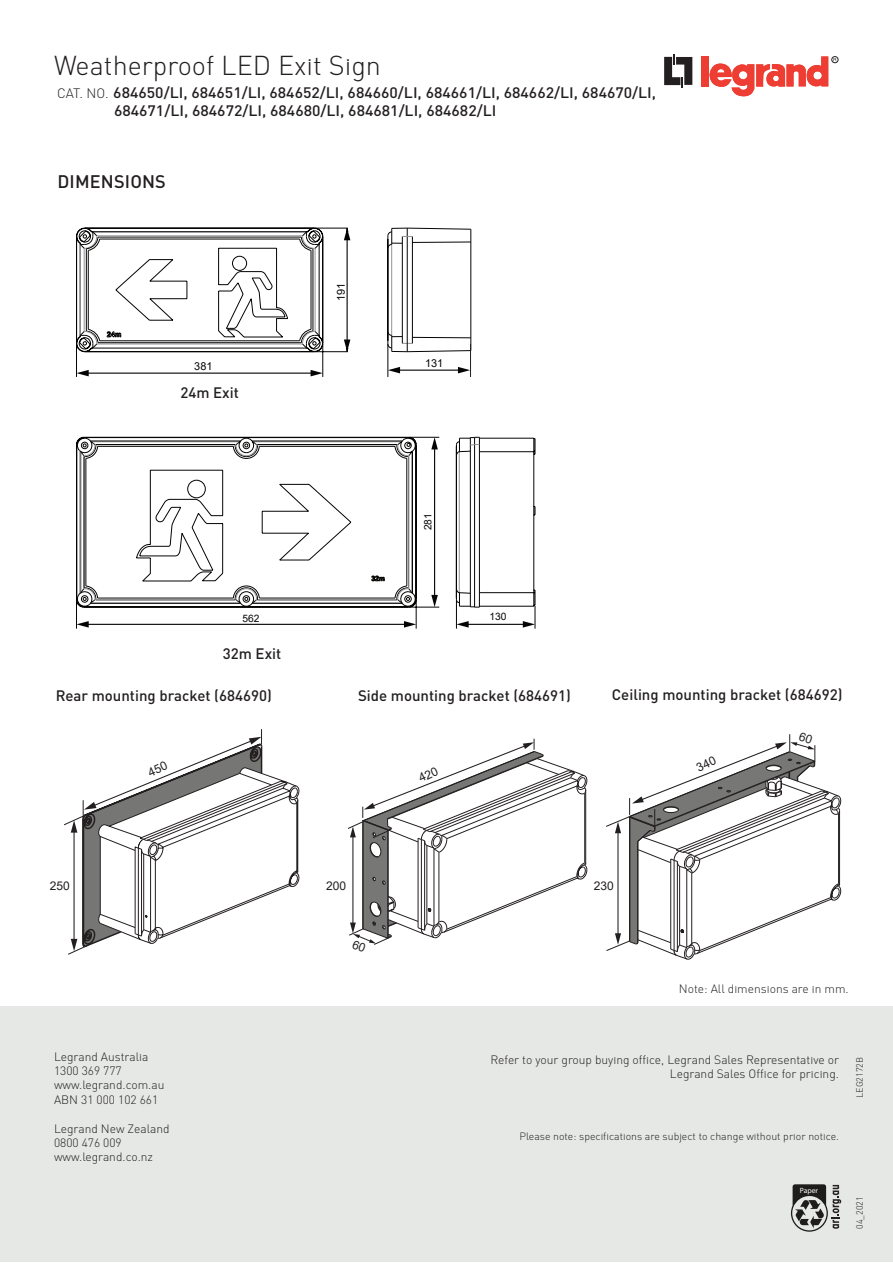
<style>
.page{position:relative;width:893px;height:1263px;background:#fff}
.page>*{position:absolute;margin:0;border:0;box-sizing:border-box;transform-origin:0 0}
.t1{font:300 27px "DIN Pro";color:#231f20}
.t2{font:500 18px "DIN Pro";letter-spacing:.01em;color:#231f20}
.t3{font:500 15px/18px "DIN Pro";color:#231f20;scale:1.05 1}
.t4{font:500 15px "DIN Pro";color:#231f20}
.t5{font:300 12px/14.4px "DIN Pro";color:#231f20}
.t6{font:12px "Arial";color:#231f20}
.t7{font:10.95px "Arial";color:#040503}
.t8{font:300 10.5px "DIN Pro";color:#231f20}
.t9{font:10.2px "Arial";color:#040503}
.t10{font:300 9px "DIN Pro";color:#231f20}
.t11{font:600 condensed 7.65px "ITC Avant Garde Std";color:#fff}
.s1{font-weight:300;font-size:13.5px}
</style>
<div class="page">
<div style="left:0;top:1006px;width:893px;height:255px;background:#e5e8e5"></div>
<svg style="left:791px;top:1184px;width:50px;height:48px"></svg>
<svg style="left:664px;top:54px;width:29px;height:34px"></svg>
<div style="left:702px;top:56px;width:7px;height:30px;background:#ee3e34"></div>
<svg style="left:709px;top:56px;width:129px;height:41px"></svg>
<svg style="left:76px;top:227px;width:396px;height:150px"></svg>
<hr style="left:388px;top:344px;width:1px;height:33px;background:#040503">
<svg style="left:417px;top:437px;width:119px;height:170px"></svg>
<hr style="left:479px;top:437px;width:1px;height:170px;background:#040503">
<svg style="left:471px;top:436px;width:9px;height:166px"></svg>
<svg style="left:80px;top:436px;width:391px;height:168px"></svg>
<hr style="left:409px;top:607px;width:30px;height:1px;background:#040503">
<hr style="left:409px;top:437px;width:30px;height:1px;background:#040503">
<svg style="left:76px;top:442px;width:341px;height:187px"></svg>
<hr style="left:434px;top:447px;width:1px;height:150px;background:#040503">
<svg style="left:431px;top:595px;width:7px;height:12px"></svg>
<svg style="left:431px;top:437px;width:7px;height:12px"></svg>
<hr style="left:466px;top:624px;width:59px;height:1px;background:#040503">
<svg style="left:456px;top:593px;width:23px;height:36px"></svg>
<svg style="left:523px;top:606px;width:13px;height:23px"></svg>
<hr style="left:470px;top:344px;width:1px;height:33px;background:#231f20">
<svg style="left:64px;top:729px;width:235px;height:226px"></svg>
<svg style="left:348px;top:739px;width:239px;height:206px"></svg>
<svg style="left:606px;top:734px;width:235px;height:225px"></svg>
<h1 class="t1" style="left:54px;top:48px;width:328px">Weatherproof LED Exit Sign</h1>
<p class="t3" style="left:114px;top:83px;width:518px;text-indent:-57px"><span class="s1">CAT. NO.</span> 684650/LI, 684651/LI, 684652/LI, 684660/LI, 684661/LI, 684662/LI, 684670/LI,<br>684671/LI, 684672/LI, 684680/LI, 684681/LI, 684682/LI</p>
<h2 class="t2" style="left:57px;top:170px;width:110px">DIMENSIONS</h2>
<p class="t7" style="left:334px;top:301px;width:20px;rotate:-90deg">191</p>
<p class="t7" style="left:194px;top:359px;width:20px">381</p>
<p class="t7" style="left:425px;top:355px;width:20px">131</p>
<p class="t4" style="left:181px;top:383px;width:60px">24m Exit</p>
<p class="t9" style="left:243px;top:611px;width:19px">562</p>
<p class="t4" style="left:223px;top:643px;width:60px">32m Exit</p>
<p class="t9" style="left:421px;top:530px;width:19px;rotate:-90deg">281</p>
<p class="t9" style="left:489px;top:609px;width:19px">130</p>
<p class="t4" style="left:56px;top:686px;width:218px">Rear mounting bracket (684690)</p>
<p class="t4" style="left:358px;top:686px;width:214px">Side mounting bracket (684691)</p>
<p class="t4" style="left:612px;top:684px;width:232px">Ceiling mounting bracket (684692)</p>
<p class="t6" style="left:50px;top:878px;width:22px">250</p>
<p class="t6" style="left:326px;top:878px;width:22px">200</p>
<p class="t6" style="left:594px;top:878px;width:22px">230</p>
<p class="t5" style="left:54px;top:1049px;width:112px">Legrand Australia<br>1300 369 777 www.legrand.com.au<br>ABN 31 000 102 661</p>
<p class="t5" style="left:54px;top:1121px;width:117px">Legrand New Zealand<br>0800 476 009 www.legrand.co.nz</p>
<p class="t5" style="left:679px;top:981px;width:171px">Note: All dimensions are in mm.</p>
<p class="t5" style="left:490px;top:1052px;width:350px;text-align:right">Refer to your group buying office, Legrand Sales Representative or<br>Legrand Sales Office for pricing.</p>
<p class="t8" style="left:519px;top:1130px;width:321px">Please note: specifications are subject to change without prior notice.</p>
<p class="t10" style="left:854px;top:1098px;width:42px;rotate:-90deg">LEG2172B</p>
<p class="t11" style="left:800px;top:1186px;width:20px">Paper</p>
<p class="t10" style="left:854px;top:1229px;width:34px;rotate:-90deg">04_2021</p>
</div>
